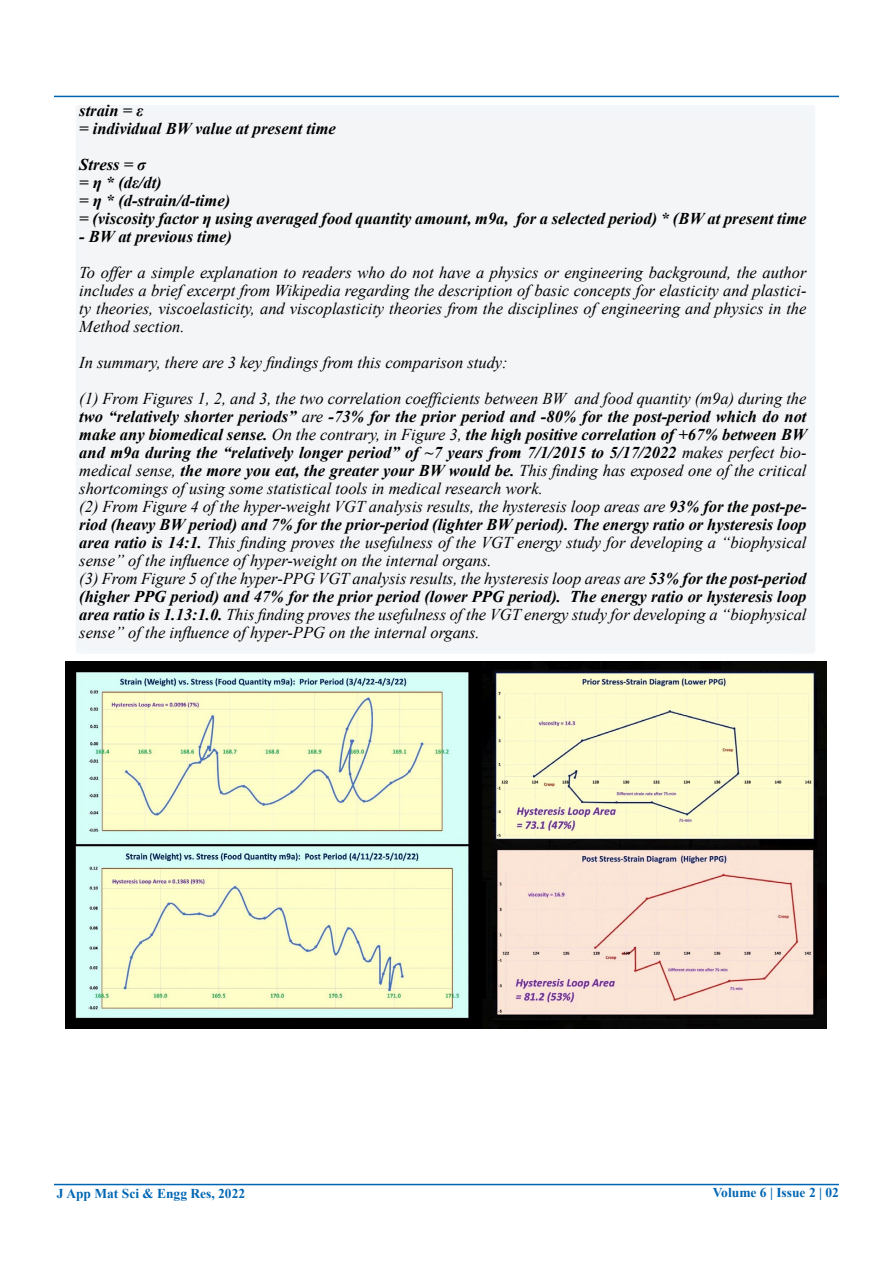
<style>
.page{position:relative;width:893px;height:1263px;background:#fff}
.page>*{position:absolute;margin:0;border:0;box-sizing:border-box;transform-origin:0 0}
.t1{font:italic 16.5px/18px "Times New Roman";color:#000}
.t2{font:italic 700 16.5px/18px "Times New Roman";color:#000}
.t3{font:700 13.5px "Times New Roman";color:#0066b3}
.s1{font-weight:700}
</style>
<div class="page">
<div style="left:63px;top:94px;width:766px;height:561px;background:#f3f5f6"></div>
<hr style="left:54px;top:1184px;width:785px;height:1px;background:#0066b3">
<hr style="left:54px;top:96px;width:785px;height:1px;background:#0066b3">
<img style="left:65px;top:661px;width:761px;height:367px">
<p class="t2" style="left:79px;top:101px;width:258px">strain = ε<br>= individual BW value at present time</p>
<p class="t2" style="left:79px;top:155px;width:729px">Stress = σ<br>= η * (dε/dt)<br>= η * (d-strain/d-time)<br>= (viscosity factor η using averaged food quantity amount, m9a, for a selected period) * (BW at present time</p>
<p class="t2" style="left:79px;top:227px;width:154px">- BW at previous time)</p>
<p class="t1" style="left:79px;top:263px;width:729px;text-align:justify">To offer a simple explanation to readers who do not have a physics or engineering background, the author includes a brief excerpt from Wikipedia regarding the description of basic concepts for elasticity and plastici&shy;ty theories, viscoelasticity, and viscoplasticity theories from the disciplines of engineering and physics in the Method section.</p>
<p class="t1" style="left:79px;top:344px;width:729px;line-height:36px">In summary, there are 3 key findings from this comparison study:<br>(1) From Figures 1, 2, and 3, the two correlation coefficients between BW and food quantity (m9a) during the</p>
<p class="t1" style="left:79px;top:407px;width:729px"><span class="s1">two “relatively shorter periods”</span> are <span class="s1">-73% for the prior period and -80% for the post-period which do not make any biomedical sense.</span> On the contrary, in Figure 3, <span class="s1">the high positive correlation of +67% between BW and m9a during the “relatively longer period” of ~7 years from 7/1/2015 to 5/17/2022</span> makes perfect bio&shy;medical sense, <span class="s1">the more you eat, the greater your BW would be.</span> This finding has exposed one of the critical shortcomings of using some statistical tools in medical research work.<br>(2) From Figure 4 of the hyper-weight VGT analysis results, the hysteresis loop areas are <span class="s1">93% for the post-pe&shy;riod (heavy BW period) and 7% for the prior-period (lighter BW period). The energy ratio or hysteresis loop area ratio is 14:1.</span> This finding proves the usefulness of the VGT energy study for developing a “biophysical sense” of the influence of hyper-weight on the internal organs.<br>(3) From Figure 5 of the hyper-PPG VGT analysis results, the hysteresis loop areas are <span class="s1">53% for the post-period (higher PPG period) and 47% for the prior period (lower PPG period). The energy ratio or hysteresis loop area ratio is 1.13:1.0.</span> This finding proves the usefulness of the VGT energy study for developing a “biophysical sense” of the influence of hyper-PPG on the internal organs.</p>
<p class="t3" style="left:57px;top:1184px;width:190px">J App Mat Sci &amp; Engg Res, 2022</p>
<p class="t3" style="left:713px;top:1183px;width:128px">Volume 6 | Issue 2 | 02</p>
</div>
